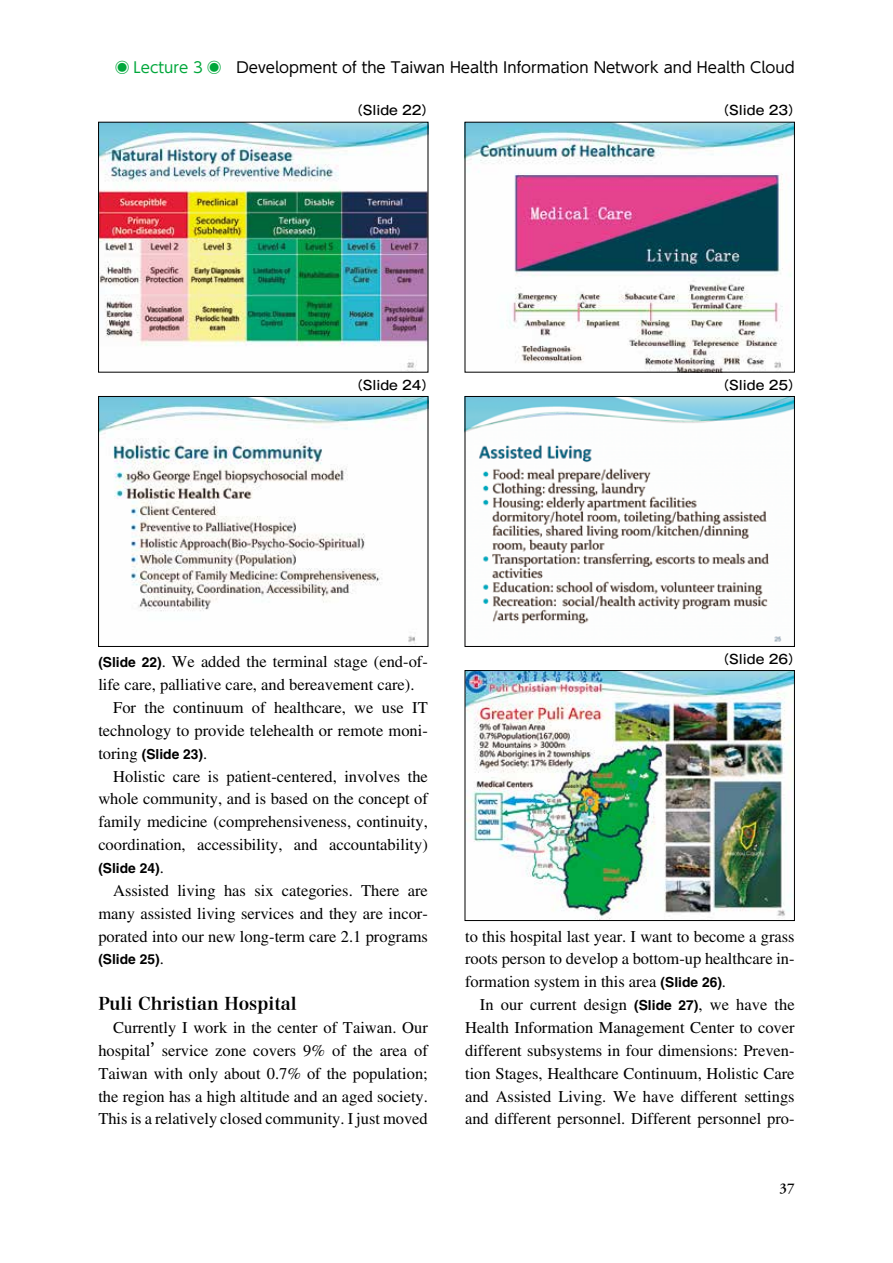
<style>
.page{position:relative;width:893px;height:1263px;background:#fff}
.page>*{position:absolute;margin:0;border:0;box-sizing:border-box;transform-origin:0 0}
.t1{font:16.95px "Hira Min Std W7";color:#000}
.t2{font:16.5px/22.8px "Times";color:#000;text-align:justify}
.t3{font:14.85px "UD Shin Go Pro";color:#000}
.t4{font:600 14.85px "Adobe Garamond Pro";color:#000}
.t5{font:700 13.8px "Helvetica";color:#000}
.t6{font:500 12.75px "Gothic MB101 Pr 6";color:#000}
.s1{color:#00a73b}
.s2{font-family:"Helvetica";font-weight:700;font-size:13.8px}
.s3{font-family:"Times";font-weight:400;font-size:16.5px}
.s4{font-family:"Hiragino UD Serif Std W4"}
</style>
<div class="page">
<img style="left:100px;top:124px;width:326px;height:246px">
<img style="left:467px;top:124px;width:326px;height:246px">
<img style="left:100px;top:398px;width:326px;height:246px">
<div style="left:98px;top:396px;width:330px;height:251px;border:1px solid #000"></div>
<img style="left:467px;top:398px;width:326px;height:244px">
<div style="left:465px;top:396px;width:330px;height:251px;border:1px solid #000"></div>
<img style="left:467px;top:672px;width:326px;height:247px">
<div style="left:465px;top:670px;width:330px;height:251px;border:1px solid #000"></div>
<p class="t3" style="left:115px;top:55px;width:681px"><span class="s1">◉ Lecture 3 ◉</span>　Development of the Taiwan Health Information Network and Health Cloud</p>
<p class="t6" style="left:350px;top:100px;width:86px">（Slide 22）</p>
<p class="t6" style="left:716px;top:100px;width:86px">（Slide 23）</p>
<p class="t6" style="left:350px;top:374px;width:86px">（Slide 24）</p>
<p class="t6" style="left:716px;top:374px;width:86px">（Slide 25）</p>
<p class="t2" style="left:98px;top:650px;width:331px"><span class="s2">(Slide 22)</span>. We added the terminal stage (end-of-</p>
<p class="t2" style="left:98px;top:673px;width:318px">life care, palliative care, and bereavement care).</p>
<p class="t2" style="left:113px;top:696px;width:316px">For the continuum of healthcare, we use IT</p>
<p class="t2" style="left:98px;top:719px;width:331px">technology to provide telehealth or remote moni-</p>
<p class="t5" style="left:98px;top:745px;width:111px"><span class="s3">toring</span> (Slide 23)<span class="s3">.</span></p>
<p class="t2" style="left:98px;top:764px;width:331px;text-indent:15px">Holistic care is patient-centered, involves the whole community, and is based on the concept of family medicine (comprehensiveness, continuity, coordination, accessibility, and accountability)</p>
<p class="t5" style="left:98px;top:860px;width:67px">(Slide 24)<span class="s3">.</span></p>
<p class="t2" style="left:98px;top:879px;width:331px;text-indent:15px">Assisted living has six categories. There are many assisted living services and they are incor&shy;porated into our new long-term care 2.1 programs</p>
<p class="t5" style="left:98px;top:951px;width:67px">(Slide 25)<span class="s3">.</span></p>
<p class="t1" style="left:98px;top:991px;width:200px">Puli Christian Hospital</p>
<p class="t2" style="left:98px;top:1016px;width:331px;text-indent:15px">Currently I work in the center of Taiwan. Our hospital<span class="s4">ʼ</span> service zone covers 9% of the area of Taiwan with only about 0.7% of the population; the region has a high altitude and an aged society.<br>This is a relatively closed community. I just moved</p>
<p class="t6" style="left:716px;top:648px;width:86px">（Slide 26）</p>
<p class="t2" style="left:465px;top:924px;width:331px">to this hospital last year. I want to become a grass roots person to develop a bottom-up healthcare in&shy;formation system in this area <span class="s2">(Slide 26)</span>.</p>
<p class="t2" style="left:465px;top:993px;width:331px;text-indent:15px">In our current design <span class="s2">(Slide 27)</span>, we have the Health Information Management Center to cover different subsystems in four dimensions: Preven&shy;tion Stages, Healthcare Continuum, Holistic Care and Assisted Living. We have different settings and different personnel. Different personnel pro-</p>
<p class="t4" style="left:779px;top:1180px;width:17px">37</p>
</div>
